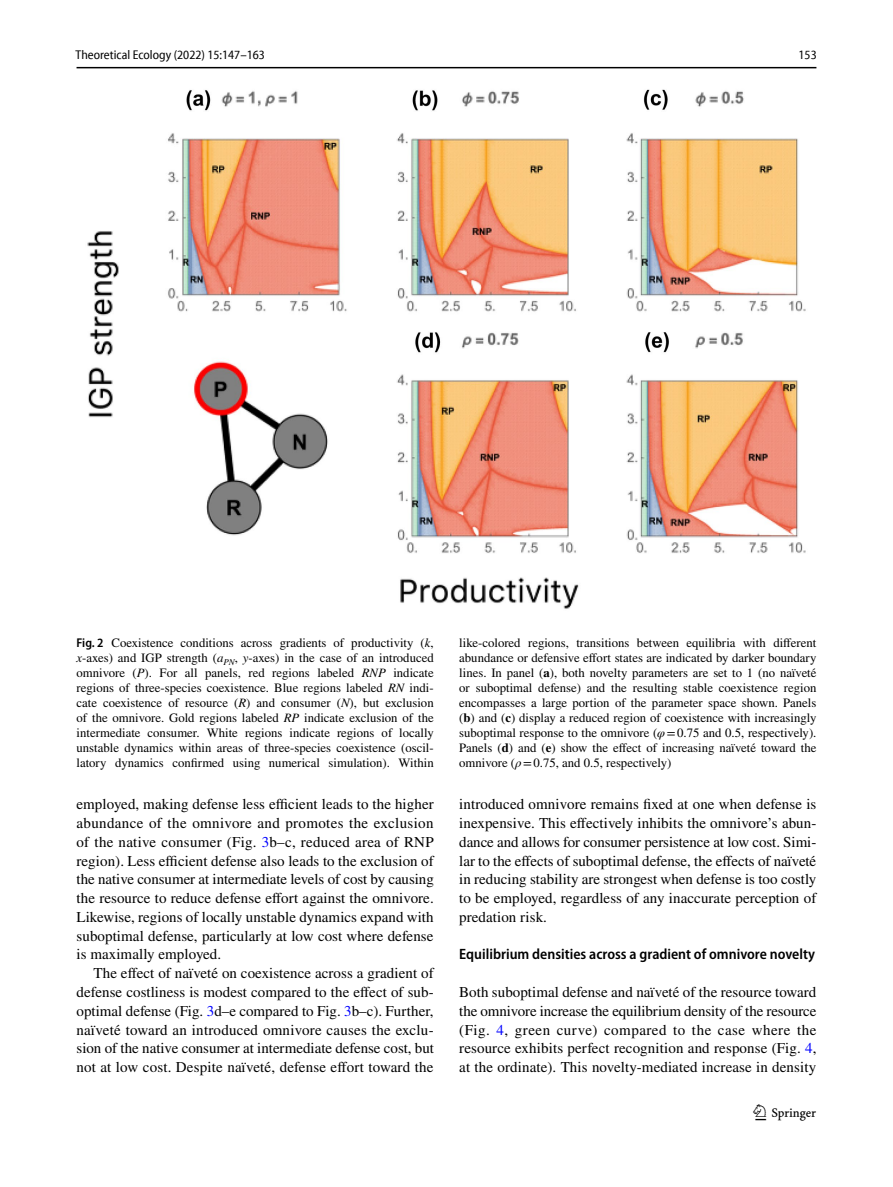
<style>
.page{position:relative;width:893px;height:1187px;background:#fff}
.page>*{position:absolute;margin:0;border:0;box-sizing:border-box;transform-origin:0 0}
.t1{font:22.5px "Springnew Regular 3";color:#000}
.t2{font:15px/18.8px "STIX";letter-spacing:.005em;color:#000;text-align:justify}
.t3{font:600 semi-condensed 15px "Myriad Pro";color:#000}
.t4{font:12.75px/15px "STIX";color:#000;text-align:justify}
.t5{font:semi-condensed 12.75px "Myriad Pro Unic";color:#000}
.s1{font-family:"Myriad Pro";font-weight:600;font-stretch:semi-condensed}
.s2{font-style:italic}
.s3{font-weight:700}
.s4{color:#00f}
</style>
<div class="page">
<hr style="left:77px;top:67px;width:739px;height:1px;background:#000">
<img style="left:87px;top:89px;width:719px;height:520px">
<p class="t5" style="left:76px;top:50px;width:191px">Theoretical Ecology (2022) 15:147–163</p>
<p class="t5" style="left:798px;top:50px;width:20px">153</p>
<p class="t4" style="left:77px;top:635px;width:359px"><span class="s1">Fig. 2</span> Coexistence conditions across gradients of productivity (<span class="s2">k</span>, <span class="s2">x</span>-axes) and IGP strength (<span class="s2">a</span><sub>PN</sub>, <span class="s2">y</span>-axes) in the case of an introduced omnivore (<span class="s2">P</span>). For all panels, red regions labeled <span class="s2">RNP</span> indicate regions of three-species coexistence. Blue regions labeled <span class="s2">RN</span> indi&shy;cate coexistence of resource (<span class="s2">R</span>) and consumer (<span class="s2">N</span>), but exclusion of the omnivore. Gold regions labeled <span class="s2">RP</span> indicate exclusion of the intermediate consumer. White regions indicate regions of locally unstable dynamics within areas of three-species coexistence (oscil&shy;latory dynamics confirmed using numerical simulation). Within</p>
<p class="t4" style="left:459px;top:635px;width:359px">like-colored regions, transitions between equilibria with different abundance or defensive effort states are indicated by darker boundary lines. In panel (<span class="s3">a</span>), both novelty parameters are set to 1 (no naïveté or suboptimal defense) and the resulting stable coexistence region encompasses a large portion of the parameter space shown. Panels (<span class="s3">b</span>) and (<span class="s3">c</span>) display a reduced region of coexistence with increasingly suboptimal response to the omnivore (<span class="s2">φ</span>=0.75 and 0.5, respectively).<br>Panels (<span class="s3">d</span>) and (<span class="s3">e</span>) show the effect of increasing naïveté toward the omnivore (<span class="s2">ρ</span>=0.75, and 0.5, respectively)</p>
<p class="t2" style="left:77px;top:796px;width:359px">employed, making defense less efficient leads to the higher abundance of the omnivore and promotes the exclusion of the native consumer (Fig. <span class="s4">3</span>b–c, reduced area of RNP region). Less efficient defense also leads to the exclusion of the native consumer at intermediate levels of cost by causing the resource to reduce defense effort against the omnivore.<br>Likewise, regions of locally unstable dynamics expand with suboptimal defense, particularly at low cost where defense is maximally employed.</p>
<p class="t2" style="left:77px;top:964px;width:359px;text-indent:17px">The effect of naïveté on coexistence across a gradient of defense costliness is modest compared to the effect of sub&shy;optimal defense (Fig. <span class="s4">3</span>d–e compared to Fig. <span class="s4">3</span>b–c). Further, naïveté toward an introduced omnivore causes the exclu&shy;sion of the native consumer at intermediate defense cost, but not at low cost. Despite naïveté, defense effort toward the</p>
<p class="t2" style="left:459px;top:796px;width:359px">introduced omnivore remains fixed at one when defense is inexpensive. This effectively inhibits the omnivore’s abun&shy;dance and allows for consumer persistence at low cost. Simi&shy;lar to the effects of suboptimal defense, the effects of naïveté in reducing stability are strongest when defense is too costly to be employed, regardless of any inaccurate perception of predation risk.</p>
<p class="t3" style="left:459px;top:946px;width:357px">Equilibrium densities across a gradient of omnivore novelty</p>
<p class="t2" style="left:459px;top:983px;width:359px">Both suboptimal defense and naïveté of the resource toward the omnivore increase the equilibrium density of the resource (Fig. <span class="s4">4</span>, green curve) compared to the case where the resource exhibits perfect recognition and response (Fig. <span class="s4">4</span>, at the ordinate). This novelty-mediated increase in density</p>
<h1 class="t1" style="left:755px;top:1104px;width:62px">1 3</h1>
</div>
